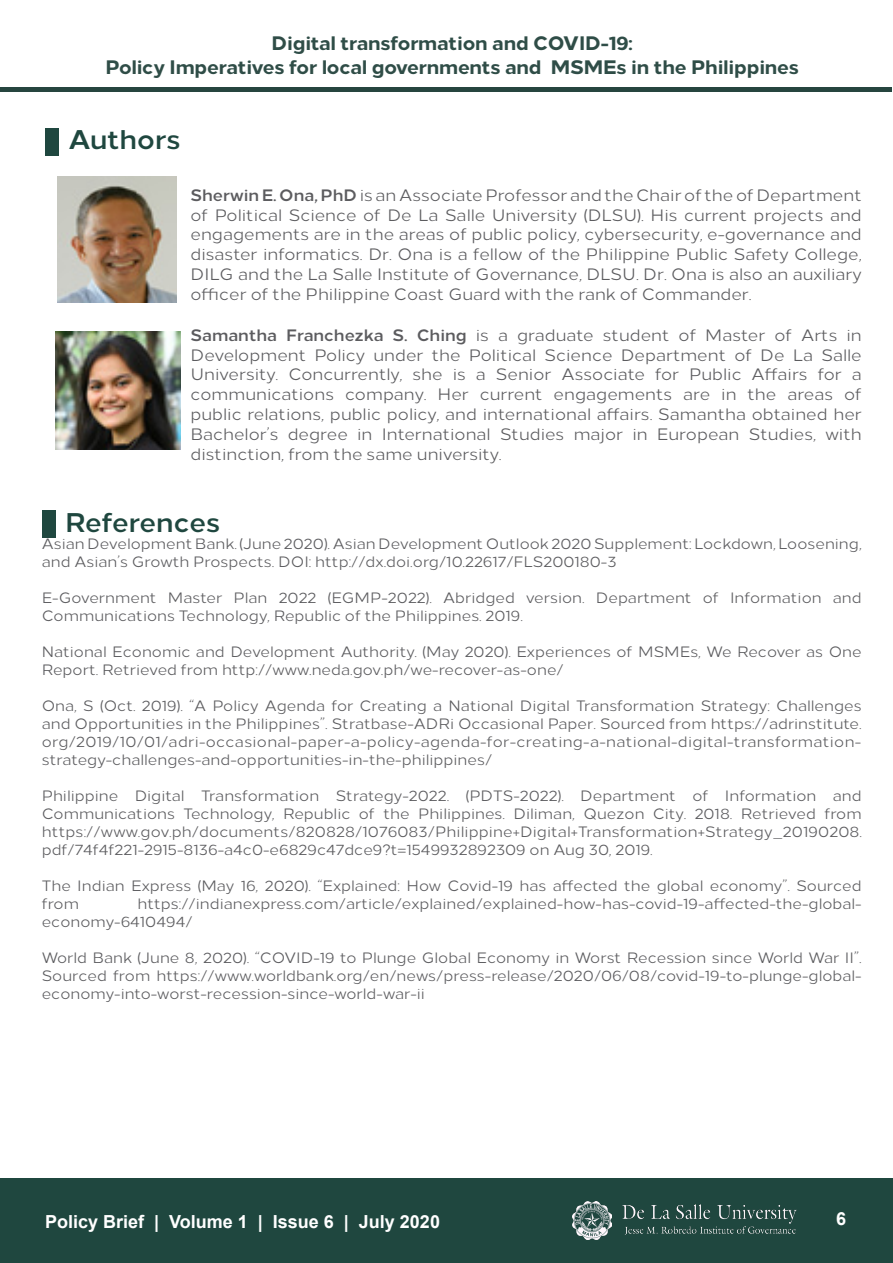
<style>
.page{position:relative;width:893px;height:1263px;background:#fff}
.page>*{position:absolute;margin:0;border:0;box-sizing:border-box;transform-origin:0 0}
.t1{font:700 27px "Loew";color:#1f473f}
.t2{font:800 19.5px "Loew";letter-spacing:-.01em;color:#2f4d47}
.t3{font:700 18px "Arial";color:#fff}
.t4{font:16.5px/19.8px "Loew";color:#5c5c5f;text-align:justify}
.t5{font:15px/18px "Loew";color:#5c5c5f}
.s1{font-weight:700}
</style>
<div class="page">
<div style="left:1px;top:87px;width:891px;height:5px;background:#26453f"></div>
<div style="left:0;top:1178px;width:893px;height:85px;background:#1f473f"></div>
<div style="left:45px;top:129px;width:14px;height:27px;background:#1f473f"></div>
<div style="left:42px;top:511px;width:14px;height:27px;background:#1f473f"></div>
<img style="left:622px;top:1205px;width:174px;height:30px">
<img style="left:572px;top:1202px;width:40px;height:37px">
<img style="left:56px;top:331px;width:124px;height:119px">
<img style="left:57px;top:176px;width:119px;height:127px">
<p class="t2" style="left:272px;top:27px;width:363px">Digital transformation and COVID-19:</p>
<p class="t2" style="left:105px;top:51px;width:695px">Policy Imperatives for local governments and MSMEs in the Philippines</p>
<p class="t1" style="left:68px;top:118px;width:114px">Authors</p>
<p class="t4" style="left:190px;top:184px;width:673px"><span class="s1">Sherwin E. Ona, PhD</span> is an Associate Professor and the Chair of the of Department of Political Science of De La Salle University (DLSU). His current projects and engagements are in the areas of public policy, cybersecurity, e-governance and disaster informatics. Dr. Ona is a fellow of the Philippine Public Safety College, DILG and the La Salle Institute of Governance, DLSU. Dr. Ona is also an auxiliary officer of the Philippine Coast Guard with the rank of Commander.</p>
<p class="t4" style="left:190px;top:323px;width:673px"><span class="s1">Samantha Franchezka S. Ching</span> is a graduate student of Master of Arts in Development Policy under the Political Science Department of De La Salle University. Concurrently, she is a Senior Associate for Public Affairs for a communications company. Her current engagements are in the areas of public relations, public policy, and international affairs. Samantha obtained her Bachelor’s degree in International Studies major in European Studies, with distinction, from the same university.</p>
<p class="t1" style="left:65px;top:500px;width:157px">References</p>
<p class="t5" style="left:42px;top:534px;width:821px">Asian Development Bank. (June 2020). Asian Development Outlook 2020 Supplement: Lockdown, Loosening, and Asian’s Growth Prospects. DOI: http://dx.doi.org/10.22617/FLS200180-3</p>
<p class="t5" style="left:42px;top:588px;width:821px">E-Government Master Plan 2022 (EGMP-2022). Abridged version. Department of Information and<br>Communications Technology, Republic of the Philippines. 2019.</p>
<p class="t5" style="left:42px;top:642px;width:821px">National Economic and Development Authority. (May 2020). Experiences of MSMEs, We Recover as One<br>Report. Retrieved from http://www.neda.gov.ph/we-recover-as-one/</p>
<p class="t5" style="left:42px;top:696px;width:821px;text-align:justify">Ona, S (Oct. 2019). “A Policy Agenda for Creating a National Digital Transformation Strategy: Challenges and Opportunities in the Philippines”. Stratbase-ADRi Occasional Paper. Sourced from https://adrinstitute. org/2019/10/01/adri-occasional-paper-a-policy-agenda-for-creating-a-national-digital-transformation&shy;strategy-challenges-and-opportunities-in-the-philippines/</p>
<p class="t5" style="left:42px;top:786px;width:822px;text-align:justify">Philippine Digital Transformation Strategy-2022. (PDTS-2022). Department of Information and Communications Technology, Republic of the Philippines. Diliman, Quezon City. 2018. Retrieved from https://www.gov.ph/documents/820828/1076083/Philippine+Digital+Transformation+Strategy_20190208. pdf/74f4f221-2915-8136-a4c0-e6829c47dce9?t=1549932892309 on Aug 30, 2019.</p>
<p class="t5" style="left:42px;top:876px;width:821px">The Indian Express (May 16, 2020). “Explained: How Covid-19 has affected the global economy”. Sourced from</p>
<p class="t5" style="left:42px;top:894px;width:821px;text-indent:96px">https://indianexpress.com/article/explained/explained-how-has-covid-19-affected-the-global&shy;economy-6410494/</p>
<p class="t5" style="left:42px;top:948px;width:821px;text-align:justify">World Bank (June 8, 2020). “COVID-19 to Plunge Global Economy in Worst Recession since World War II”.<br>Sourced from https://www.worldbank.org/en/news/press-release/2020/06/08/covid-19-to-plunge-global&shy;economy-into-worst-recession-since-world-war-ii</p>
<p class="t3" style="left:45px;top:1209px;width:396px">Policy Brief | Volume 1 | Issue 6 | July 2020</p>
<p class="t3" style="left:836px;top:1205px;width:12px">6</p>
</div>
